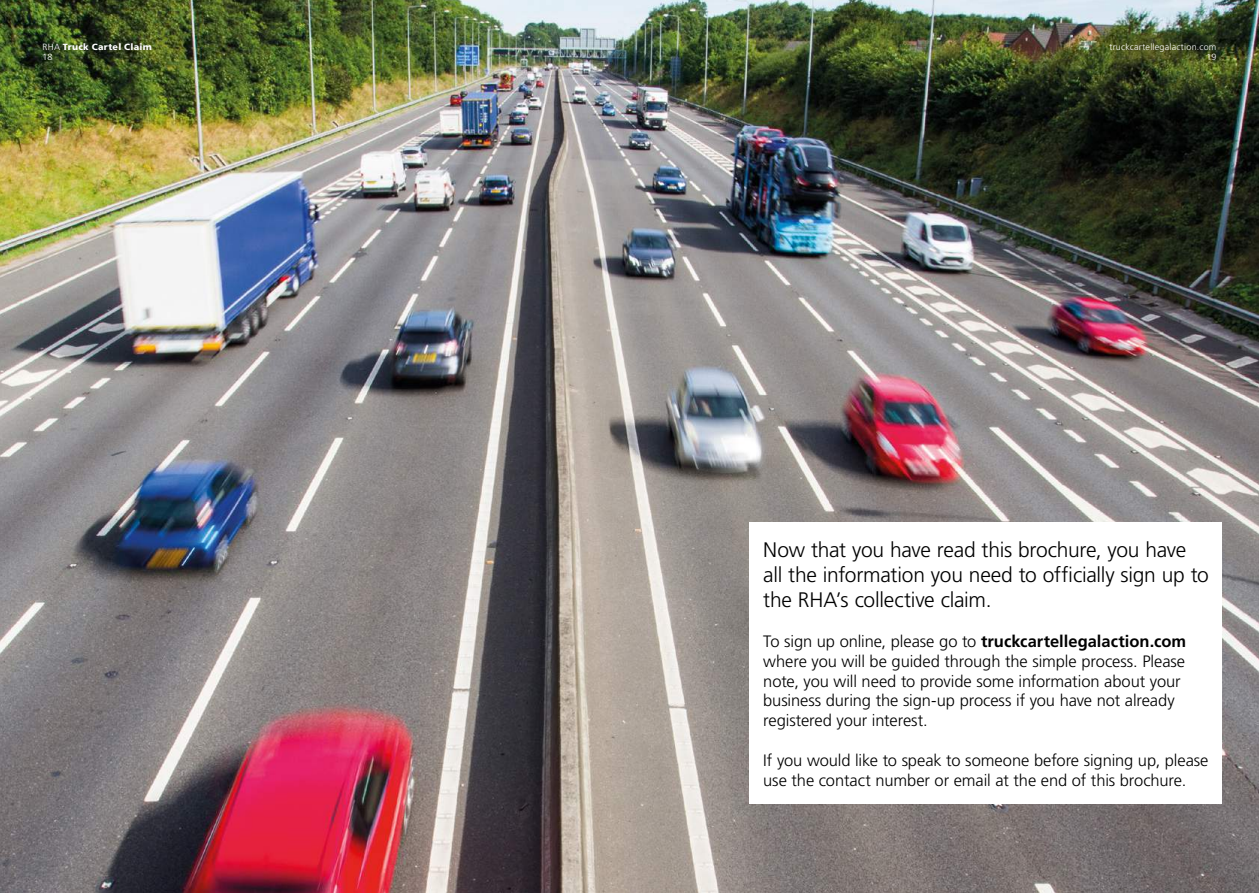
<style>
.page{position:relative;width:1259px;height:893px;background:#fff}
.page>*{position:absolute;margin:0;border:0;box-sizing:border-box;transform-origin:0 0}
.t1{font:300 21px/25.2px "Frutiger";letter-spacing:-.015em;color:#000}
.t2{font:300 16.5px/19.8px "Frutiger";letter-spacing:-.005em;color:#000}
.t3{font:300 9px/10.8px "Frutiger";letter-spacing:.025em;color:#fff;text-align:right}
.t4{font:900 9px/10.8px "Frutiger";letter-spacing:.03em;color:#fff}
.s1{font-weight:300}
.s2{font-weight:700}
</style>
<div class="page">
<img style="left:0;top:0;width:1259px;height:893px">
<div style="left:749px;top:522px;width:473px;height:282px;background:#fff"></div>
<p class="t4" style="left:43px;top:41px;width:111px"><span class="s1">RHA</span> Truck Cartel Claim<br><span class="s1">18</span></p>
<p class="t3" style="left:1109px;top:41px;width:108px">truckcartellegalaction.com<br>19</p>
<p class="t1" style="left:763px;top:537px;width:447px">Now that you have read this brochure, you have all the information you need to officially sign up to the RHA’s collective claim.</p>
<p class="t2" style="left:763px;top:631px;width:424px">To sign up online, please go to <span class="s2">truckcartellegalaction.com </span>where you will be guided through the simple process. Please note, you will need to provide some information about your business during the sign-up process if you have not already registered your interest.</p>
<p class="t2" style="left:763px;top:750px;width:447px">If you would like to speak to someone before signing up, please use the contact number or email at the end of this brochure.</p>
</div>
